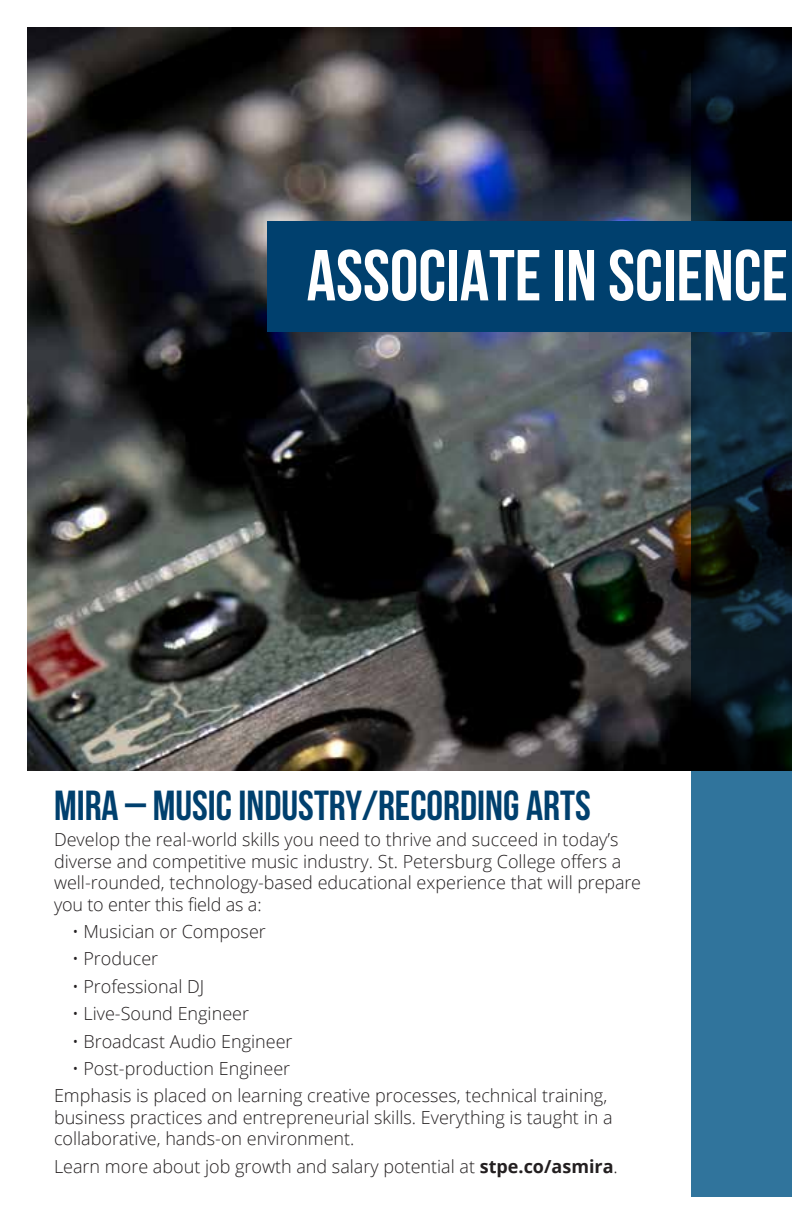
<style>
.page{position:relative;width:792px;height:1224px;background:#fff}
.page>*{position:absolute;margin:0;border:0;box-sizing:border-box;transform-origin:0 0}
.t1{font:700 72px "Bebas Neue";color:#fff}
.t2{font:42px "Bebas Neue";color:#00406e}
.t3{font:300 18px/21.6px "Open Sans";color:#231f20}
.s1{font-weight:700}
</style>
<div class="page">
<img style="left:27px;top:27px;width:664px;height:743px">
<svg style="left:691px;top:27px;width:101px;height:1170px;background:#183c52"></svg>
<div style="left:268px;top:221px;width:524px;height:111px;background:#00406e"></div>
<h1 class="t1" style="left:307px;top:236px;width:483px">ASSOCIATE IN SCIENCE</h1>
<h2 class="t2" style="left:54px;top:783px;width:538px">MIRA – MUSIC INDUSTRY/RECORDING ARTS</h2>
<p class="t3" style="left:54px;top:828px;width:589px">Develop the real-world skills you need to thrive and succeed in today’s diverse and competitive music industry. St. Petersburg College offers a well-rounded, technology-based educational experience that will prepare you to enter this field as a:</p>
<p class="t3" style="left:72px;top:920px;width:195px">• Musician or Composer</p>
<p class="t3" style="left:72px;top:948px;width:88px">• Producer</p>
<p class="t3" style="left:72px;top:975px;width:134px">• Professional DJ</p>
<p class="t3" style="left:72px;top:1002px;width:179px">• Live-Sound Engineer</p>
<p class="t3" style="left:72px;top:1030px;width:222px">• Broadcast Audio Engineer</p>
<p class="t3" style="left:54px;top:1054px;width:555px;line-height:27.4px;text-indent:18px">• Post-production Engineer<br>Emphasis is placed on learning creative processes, technical training,</p>
<p class="t3" style="left:54px;top:1106px;width:560px">business practices and entrepreneurial skills. Everything is taught in a collaborative, hands-on environment.</p>
<p class="t3" style="left:54px;top:1155px;width:565px">Learn more about job growth and salary potential at <span class="s1">stpe.co/asmira</span>.</p>
</div>
